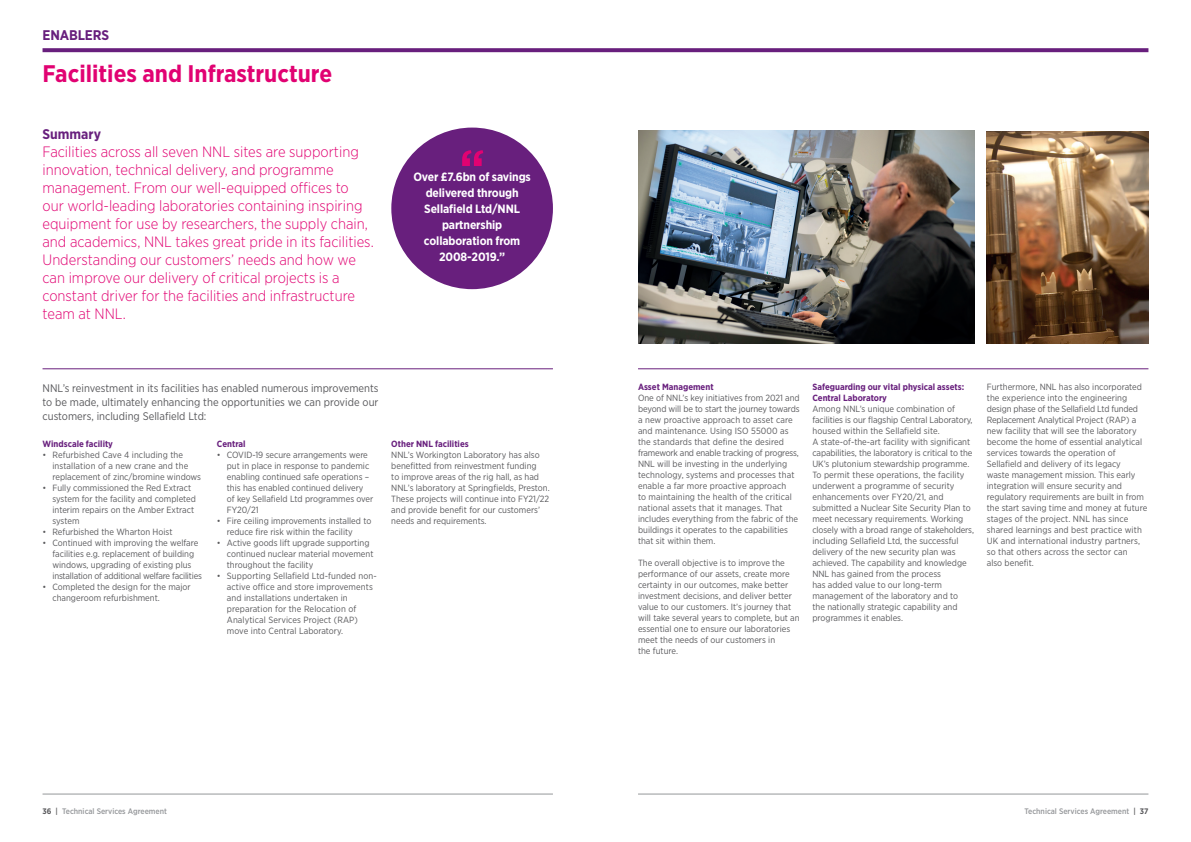
<style>
.page{position:relative;width:1191px;height:842px;background:#fff}
.page>*{position:absolute;margin:0;border:0;box-sizing:border-box;transform-origin:0 0}
.t1{font:700 50px "Gotham Narrow";color:#e10272}
.t2{font:700 24px "Gotham Narrow";color:#e10272}
.t3{font:300 15px/18px "Gotham Narrow";color:#e10272}
.t4{font:700 14px "Gotham Narrow";letter-spacing:-.01em;color:#681f7d}
.t5{font:700 12px/16px "Gotham Narrow";letter-spacing:-.01em;color:#fff;text-align:center}
.t6{font:11px/14px "Gotham Narrow";color:#5a5a5d;text-align:justify}
.t7{font:9px/11px "Gotham Narrow";color:#5a5a5d}
.t8{font:700 9px/11px "Gotham Narrow";color:#681f7d}
.t9{font:500 8px "Gotham Narrow";color:#95979a}
.s1{font-weight:700;color:#5a5a5d}
.s2{color:#5a5a5d}
</style>
<div class="page">
<hr style="left:43px;top:794px;width:510px;height:1px;background:#95979a">
<hr style="left:638px;top:794px;width:510px;height:1px;background:#95979a">
<svg style="left:43px;top:48px;width:1105px;height:4px;background:#6f2983"></svg>
<div style="left:391px;top:128px;width:162px;height:161px;background:#681f7d;border-radius:50%"></div>
<hr style="left:638px;top:369px;width:510px;height:1px;background:#681f7d">
<hr style="left:43px;top:369px;width:510px;height:1px;background:#681f7d">
<img style="left:638px;top:130px;width:336px;height:213px">
<img style="left:986px;top:131px;width:162px;height:213px">
<p class="t4" style="left:43px;top:26px;width:68px">ENABLERS</p>
<p class="t2" style="left:43px;top:58px;width:291px">Facilities and Infrastructure</p>
<p class="t4" style="left:43px;top:125px;width:60px">Summary</p>
<p class="t3" style="left:43px;top:142px;width:333px">Facilities across all seven NNL sites are supporting innovation, technical delivery, and programme management. From our well-equipped offices to our world-leading laboratories containing inspiring equipment for use by researchers, the supply chain, and academics, NNL takes great pride in its facilities.<br>Understanding our customers’ needs and how we can improve our delivery of critical projects is a constant driver for the facilities and infrastructure team at NNL.</p>
<p class="t1" style="left:459px;top:136px;width:27px">“</p>
<p class="t5" style="left:424px;top:201px;width:98px">Sellafield Ltd/NNL partnership collaboration from<br>2008-2019.”</p>
<p class="t5" style="left:413px;top:169px;width:119px">Over £7.6bn of savings delivered through</p>
<p class="t6" style="left:43px;top:380px;width:337px">NNL’s reinvestment in its facilities has enabled numerous improvements to be made, ultimately enhancing the opportunities we can provide our customers, including Sellafield Ltd:</p>
<p class="t8" style="left:812px;top:381px;width:153px">Safeguarding our vital physical assets:<br>Central Laboratory</p>
<p class="t8" style="left:638px;top:381px;width:77px">Asset Management</p>
<p class="t7" style="left:638px;top:392px;width:163px">One of NNL’s key initiatives from 2021 and beyond will be to start the journey towards a new proactive approach to asset care and maintenance. Using ISO 55000 as the standards that define the desired framework and enable tracking of progress, NNL will be investing in the underlying technology, systems and processes that enable a far more proactive approach<br>to maintaining the health of the critical national assets that it manages. That includes everything from the fabric of the buildings it operates to the capabilities that sit within them.</p>
<p class="t7" style="left:638px;top:557px;width:163px">The overall objective is to improve the performance of our assets, create more certainty in our outcomes, make better investment decisions, and deliver better value to our customers. It’s journey that will take several years to complete, but an essential one to ensure our laboratories meet the needs of our customers in<br>the future.</p>
<p class="t7" style="left:812px;top:403px;width:163px">Among NNL’s unique combination of facilities is our flagship Central Laboratory, housed within the Sellafield site.<br>A state-of-the-art facility with significant capabilities, the laboratory is critical to the UK’s plutonium stewardship programme.<br>To permit these operations, the facility underwent a programme of security enhancements over FY20/21, and submitted a Nuclear Site Security Plan to meet necessary requirements. Working closely with a broad range of stakeholders, including Sellafield Ltd, the successful delivery of the new security plan was achieved. The capability and knowledge NNL has gained from the process<br>has added value to our long-term management of the laboratory and to<br>the nationally strategic capability and programmes it enables.</p>
<p class="t8" style="left:43px;top:438px;width:72px">Windscale facility</p>
<p class="t7" style="left:52px;top:449px;width:150px;text-indent:-10px">• Refurbished Cave 4 including the installation of a new crane and the replacement of zinc/bromine windows</p>
<p class="t7" style="left:52px;top:482px;width:145px;text-indent:-10px">• Fully commissioned the Red Extract system for the facility and completed interim repairs on the Amber Extract system</p>
<p class="t7" style="left:43px;top:526px;width:131px">• Refurbished the Wharton Hoist</p>
<p class="t7" style="left:52px;top:537px;width:151px;text-indent:-10px">• Continued with improving the welfare facilities e.g. replacement of building windows, upgrading of existing plus installation of additional welfare facilities</p>
<p class="t7" style="left:52px;top:581px;width:140px;text-indent:-10px">• Completed the design for the major changeroom refurbishment.</p>
<p class="t8" style="left:391px;top:438px;width:79px">Other NNL facilities</p>
<p class="t7" style="left:391px;top:449px;width:160px">NNL’s Workington Laboratory has also benefitted from reinvestment funding<br>to improve areas of the rig hall, as had NNL’s laboratory at Springfields, Preston.<br>These projects will continue into FY21/22 and provide benefit for our customers’ needs and requirements.</p>
<p class="t8" style="left:217px;top:438px;width:30px">Central</p>
<p class="t7" style="left:227px;top:449px;width:148px;text-indent:-10px">• COVID-19 secure arrangements were put in place in response to pandemic enabling continued safe operations – this has enabled continued delivery of key Sellafield Ltd programmes over<br>FY20/21</p>
<p class="t7" style="left:227px;top:515px;width:146px;text-indent:-10px">• Fire ceiling improvements installed to reduce fire risk within the facility</p>
<p class="t7" style="left:227px;top:537px;width:148px;text-indent:-10px">• Active goods lift upgrade supporting continued nuclear material movement throughout the facility</p>
<p class="t7" style="left:227px;top:570px;width:151px;text-indent:-10px">• Supporting Sellafield Ltd-funded non&shy;active office and store improvements and installations undertaken in preparation for the Relocation of Analytical Services Project (RAP) move into Central Laboratory.</p>
<p class="t7" style="left:986px;top:381px;width:162px">Furthermore, NNL has also incorporated the experience into the engineering design phase of the Sellafield Ltd funded Replacement Analytical Project (RAP) a new facility that will see the laboratory become the home of essential analytical services towards the operation of Sellafield and delivery of its legacy<br>waste management mission. This early integration will ensure security and regulatory requirements are built in from the start saving time and money at future stages of the project. NNL has since shared learnings and best practice with UK and international industry partners, so that others across the sector can<br>also benefit.</p>
<p class="t9" style="left:43px;top:806px;width:126px"><span class="s1">36</span> <span class="s2">|</span> Technical Services Agreement</p>
<p class="t9" style="left:1024px;top:806px;width:125px">Technical Services Agreement <span class="s2">|</span> <span class="s1">37</span></p>
</div>
